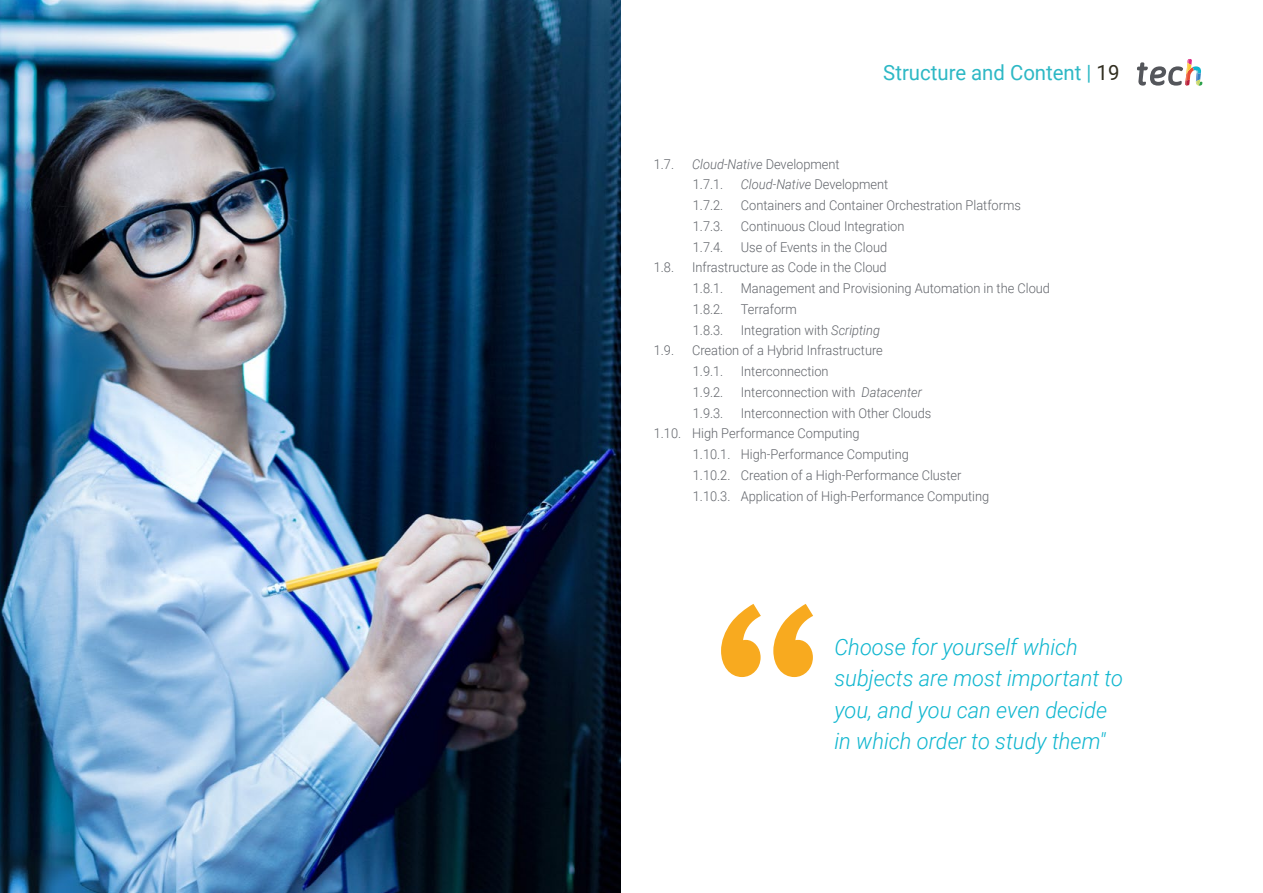
<style>
.page{position:relative;width:1263px;height:893px;background:#fff}
.page>*{position:absolute;margin:0;border:0;box-sizing:border-box;transform-origin:0 0}
.t1{font:italic 300 22.5px/31.5px "Roboto";color:#0fb6cf}
.t2{font:21px "Roboto";color:#2db8c5}
.t3{font:300 13.5px/20.7px "Roboto";color:#61646a;scale:.95 1}
.t4{font:italic 300 13.5px "Roboto";color:#61646a;scale:.95 1}
.s1{color:#312e20}
.s2{font-style:italic}
.s3{font-style:normal}
</style>
<div class="page">
<svg style="left:1137px;top:59px;width:65px;height:27px"></svg>
<img style="left:0;top:0;width:621px;height:893px">
<svg style="left:721px;top:604px;width:92px;height:73px"></svg>
<h2 class="t2" style="left:883px;top:57px;width:238px">Structure and Content | <span class="s1">19</span></h2>
<p class="t3" style="left:654px;top:153px;width:23px">1.7.</p>
<p class="t3" style="left:692px;top:153px;width:157px"><span class="s2">Cloud-Native</span> Development<br>1.7.1.</p>
<p class="t4" style="left:741px;top:175px;width:157px">Cloud-Native <span class="s3">Development</span></p>
<p class="t3" style="left:693px;top:194px;width:34px">1.7.2.</p>
<p class="t3" style="left:741px;top:194px;width:296px">Containers and Container Orchestration Platforms</p>
<p class="t3" style="left:693px;top:215px;width:34px">1.7.3.</p>
<p class="t3" style="left:741px;top:215px;width:174px">Continuous Cloud Integration</p>
<p class="t3" style="left:693px;top:236px;width:34px">1.7.4.</p>
<p class="t3" style="left:741px;top:236px;width:156px">Use of Events in the Cloud</p>
<p class="t3" style="left:654px;top:257px;width:23px">1.8.</p>
<p class="t3" style="left:692px;top:257px;width:206px">Infrastructure as Code in the Cloud<br>1.8.1.</p>
<p class="t3" style="left:741px;top:277px;width:327px">Management and Provisioning Automation in the Cloud</p>
<p class="t3" style="left:693px;top:298px;width:34px">1.8.2.</p>
<p class="t3" style="left:741px;top:298px;width:60px">Terraform</p>
<p class="t3" style="left:693px;top:319px;width:34px">1.8.3.</p>
<p class="t3" style="left:741px;top:319px;width:148px">Integration with <span class="s2">Scripting</span></p>
<p class="t3" style="left:654px;top:340px;width:23px">1.9.</p>
<p class="t3" style="left:692px;top:340px;width:202px">Creation of a Hybrid Infrastructure<br>1.9.1.</p>
<p class="t3" style="left:741px;top:360px;width:94px">Interconnection</p>
<p class="t3" style="left:693px;top:381px;width:34px">1.9.2.</p>
<p class="t3" style="left:741px;top:381px;width:192px">Interconnection with <span class="s2">Datacenter</span></p>
<p class="t3" style="left:693px;top:402px;width:34px">1.9.3.</p>
<p class="t3" style="left:741px;top:402px;width:202px">Interconnection with Other Clouds</p>
<p class="t3" style="left:654px;top:423px;width:218px">1.10. High Performance Computing</p>
<p class="t3" style="left:693px;top:443px;width:229px">1.10.1. High-Performance Computing</p>
<p class="t3" style="left:693px;top:464px;width:284px">1.10.2. Creation of a High-Performance Cluster</p>
<p class="t3" style="left:693px;top:485px;width:314px">1.10.3. Application of High-Performance Computing</p>
<h1 class="t1" style="left:834px;top:630px;width:290px">Choose for yourself which subjects are most important to you, and you can even decide in which order to study them"</h1>
</div>
